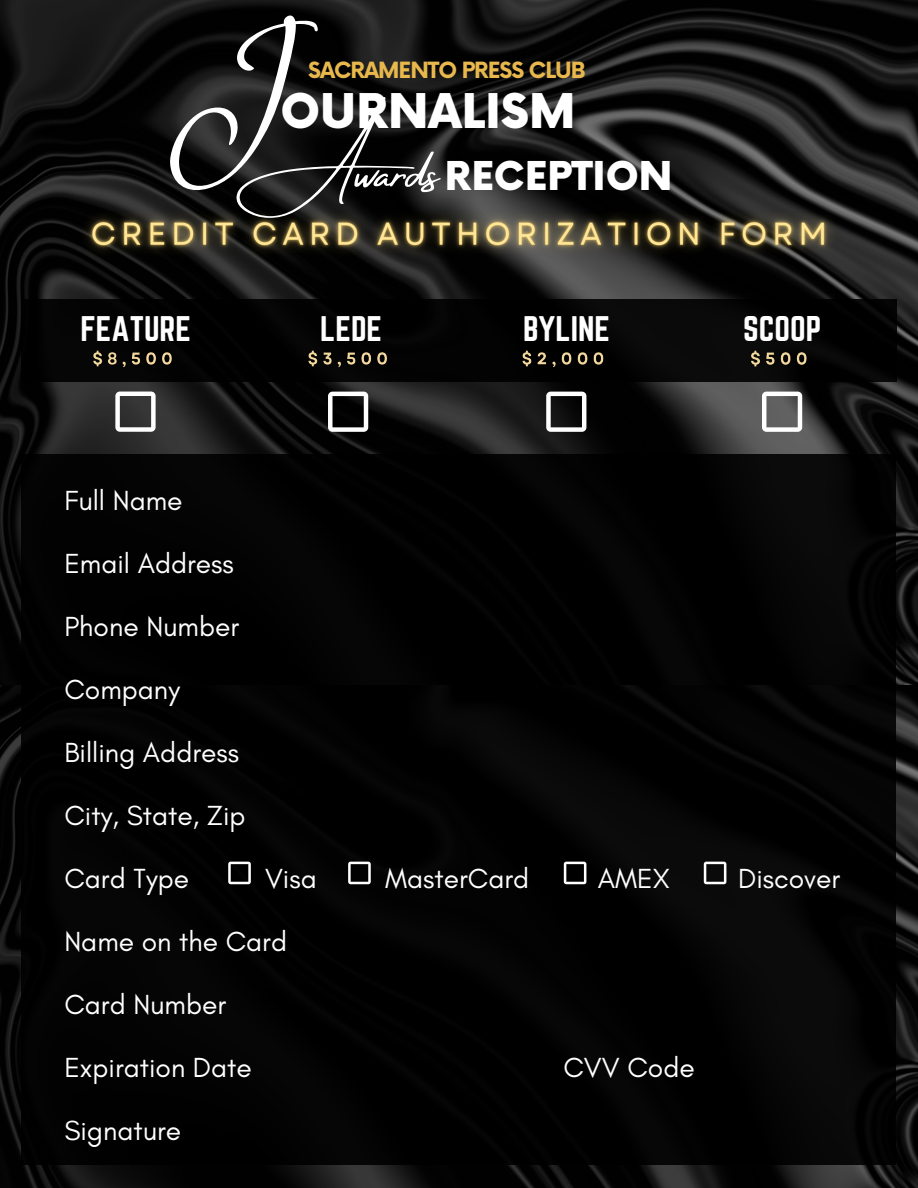
<style>
.page{position:relative;width:918px;height:1188px;background:#fff}
.page>*{position:absolute;margin:0;border:0;box-sizing:border-box;transform-origin:0 0}
.t1{font:52.8px "Amsterdam Four";color:#fff}
.t2{font:900 46.65px "Now";color:#fff}
.t3{font:900 38.7px "Now";color:#fff}
.t4{font:31.2px "Norwester";color:#fff}
.t5{font:31.05px "Norwester";color:#fff}
.t6{font:28.2px "Glacial Indifference";color:#fff}
.t7{font:700 21.75px "Now";letter-spacing:-.045em;color:#e8b84d}
</style>
<div class="page">
<img style="left:0;top:684px;width:918px;height:504px">
<img style="left:0;top:0;width:918px;height:684px">
<div style="left:21px;top:299px;width:876px;height:82px;background:#000"></div>
<img style="left:93px;top:350px;width:79px;height:18px">
<img style="left:308px;top:350px;width:80px;height:18px">
<img style="left:522px;top:350px;width:82px;height:18px">
<img style="left:746px;top:346px;width:68px;height:26px">
<svg style="left:115px;top:392px;width:41px;height:40px"></svg>
<img style="left:64px;top:187px;width:794px;height:96px">
<div style="left:21px;top:454px;width:875px;height:711px;background:#000"></div>
<svg style="left:328px;top:392px;width:40px;height:40px"></svg>
<svg style="left:546px;top:392px;width:40px;height:40px"></svg>
<svg style="left:762px;top:392px;width:40px;height:40px"></svg>
<svg style="left:228px;top:862px;width:23px;height:22px"></svg>
<svg style="left:348px;top:862px;width:23px;height:22px"></svg>
<svg style="left:564px;top:862px;width:22px;height:22px"></svg>
<svg style="left:704px;top:862px;width:22px;height:22px"></svg>
<svg style="left:138px;top:7px;width:215px;height:190px;background:#111"></svg>
<p class="t7" style="left:308px;top:58px;width:279px">SACRAMENTO PRESS CLUB</p>
<h4 class="t2" style="left:281px;top:86px;width:297px">OURNALISM</h4>
<h4 class="t1" style="left:274px;top:143px;width:179px">Awards</h4>
<h4 class="t3" style="left:445px;top:156px;width:229px">RECEPTION</h4>
<h6 class="t5" style="left:80px;top:310px;width:112px">FEATURE</h6>
<h2 class="t5" style="left:320px;top:310px;width:63px">LEDE</h2>
<h1 class="t5" style="left:523px;top:310px;width:88px">BYLINE</h1>
<h3 class="t4" style="left:743px;top:310px;width:80px">SCOOP</h3>
<p class="t6" style="left:64px;top:484px;width:120px">Full Name</p>
<p class="t6" style="left:64px;top:547px;width:171px">Email Address</p>
<p class="t6" style="left:64px;top:610px;width:176px">Phone Number</p>
<p class="t6" style="left:64px;top:673px;width:117px">Company</p>
<p class="t6" style="left:64px;top:736px;width:176px">Billing Address</p>
<p class="t6" style="left:64px;top:799px;width:183px">City, State, Zip</p>
<p class="t6" style="left:64px;top:862px;width:126px">Card Type</p>
<p class="t6" style="left:265px;top:862px;width:53px">Visa</p>
<p class="t6" style="left:385px;top:862px;width:146px">MasterCard</p>
<p class="t6" style="left:598px;top:862px;width:74px">AMEX</p>
<p class="t6" style="left:738px;top:862px;width:104px">Discover</p>
<p class="t6" style="left:64px;top:925px;width:224px">Name on the Card</p>
<p class="t6" style="left:64px;top:988px;width:163px">Card Number</p>
<p class="t6" style="left:64px;top:1051px;width:189px">Expiration Date</p>
<p class="t6" style="left:563px;top:1051px;width:133px">CVV Code</p>
<p class="t6" style="left:64px;top:1114px;width:118px">Signature</p>
</div>
